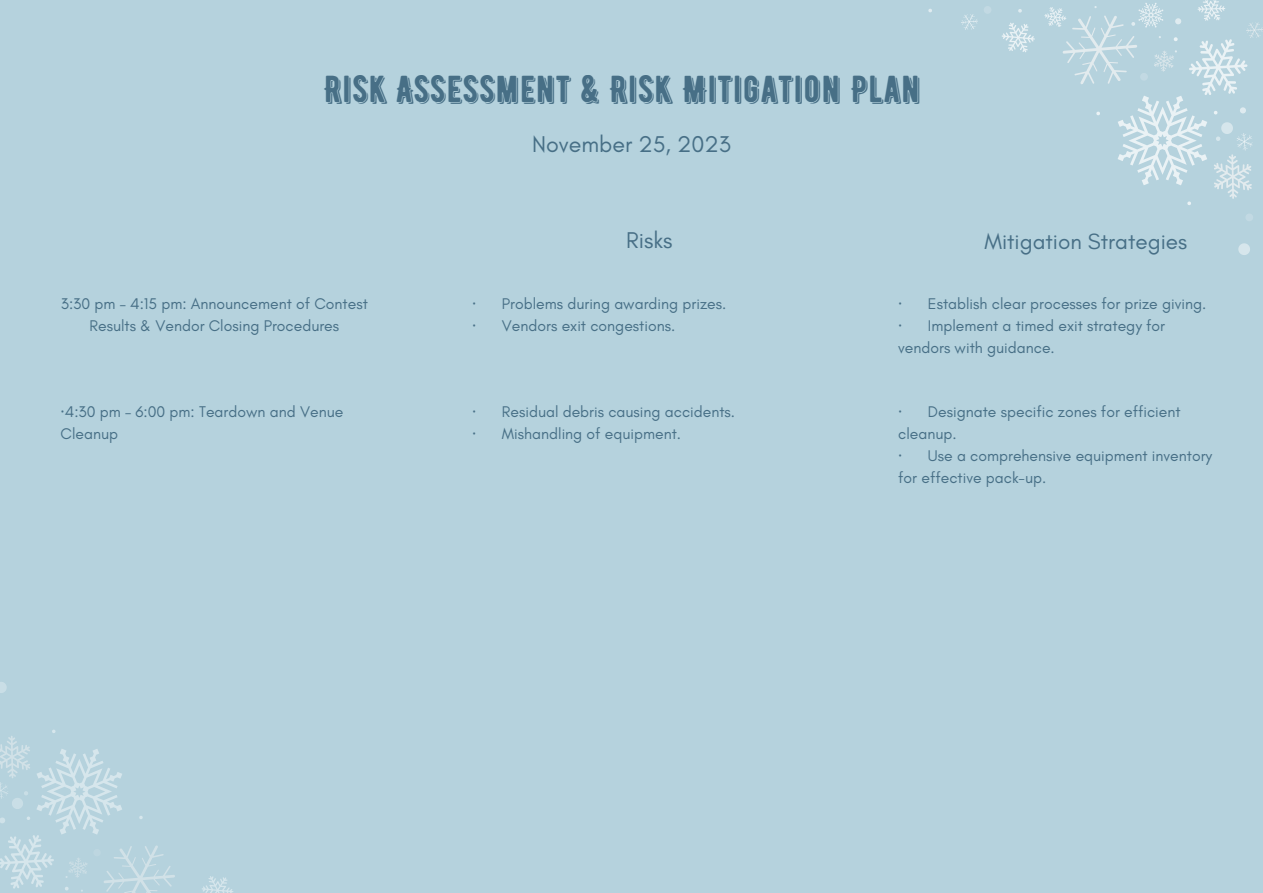
<style>
.page{position:relative;width:1263px;height:893px;background:#b5d2dd}
.page>*{position:absolute;margin:0;border:0;box-sizing:border-box;transform-origin:0 0}
.t1{font:37.5px "BERNIER Shade";color:#476f86}
.t2{font:23.25px "Glacial Indifference";color:#476f86}
.t3{font:22.5px "Glacial Indifference";color:#476f86}
.t4{font:15.75px/21.9px "Glacial Indifference";color:#476f86}
.s1{font-family:"Noto Sans"}
</style>
<div class="page">
<svg style="left:961px;top:14px;width:17px;height:16px"></svg>
<svg style="left:1018px;top:9px;width:4px;height:4px"></svg>
<svg style="left:928px;top:9px;width:4px;height:3px"></svg>
<svg style="left:1246px;top:214px;width:7px;height:7px"></svg>
<svg style="left:984px;top:6px;width:7px;height:7px"></svg>
<svg style="left:1238px;top:243px;width:12px;height:12px"></svg>
<svg style="left:1002px;top:23px;width:33px;height:29px"></svg>
<svg style="left:1044px;top:0;width:219px;height:205px"></svg>
<svg style="left:0;top:682px;width:7px;height:11px"></svg>
<svg style="left:202px;top:876px;width:31px;height:17px"></svg>
<svg style="left:0;top:730px;width:175px;height:163px"></svg>
<p class="t1" style="left:323px;top:66px;width:599px">RISK ASSESSMENT &amp; RISK MITIGATION PLAN</p>
<p class="t2" style="left:532px;top:129px;width:200px">November 25, 2023</p>
<p class="t4" style="left:61px;top:292px;width:308px;text-align:center">3:30 pm – 4:15 pm: Announcement of Contest<br>Results &amp; Vendor Closing Procedures</p>
<p class="t2" style="left:626px;top:226px;width:48px">Risks</p>
<p class="t3" style="left:984px;top:227px;width:204px">Mitigation Strategies</p>
<p class="t4" style="left:472px;top:292px;width:256px"><span class="s1">·</span> Problems during awarding prizes.</p>
<p class="t4" style="left:472px;top:314px;width:205px"><span class="s1">·</span> Vendors exit congestions.</p>
<p class="t4" style="left:898px;top:292px;width:310px"><span class="s1">·</span> Establish clear processes for prize giving.</p>
<p class="t4" style="left:898px;top:314px;width:268px"><span class="s1">·</span> Implement a timed exit strategy for vendors with guidance.</p>
<p class="t4" style="left:61px;top:400px;width:284px"><span class="s1">·</span>4:30 pm – 6:00 pm: Teardown and Venue<br>Cleanup</p>
<p class="t4" style="left:472px;top:400px;width:264px"><span class="s1">·</span> Residual debris causing accidents.</p>
<p class="t4" style="left:472px;top:422px;width:210px"><span class="s1">·</span> Mishandling of equipment.</p>
<p class="t4" style="left:898px;top:400px;width:284px"><span class="s1">·</span> Designate specific zones for efficient cleanup.</p>
<p class="t4" style="left:898px;top:444px;width:316px"><span class="s1">·</span> Use a comprehensive equipment inventory for effective pack-up.</p>
</div>
